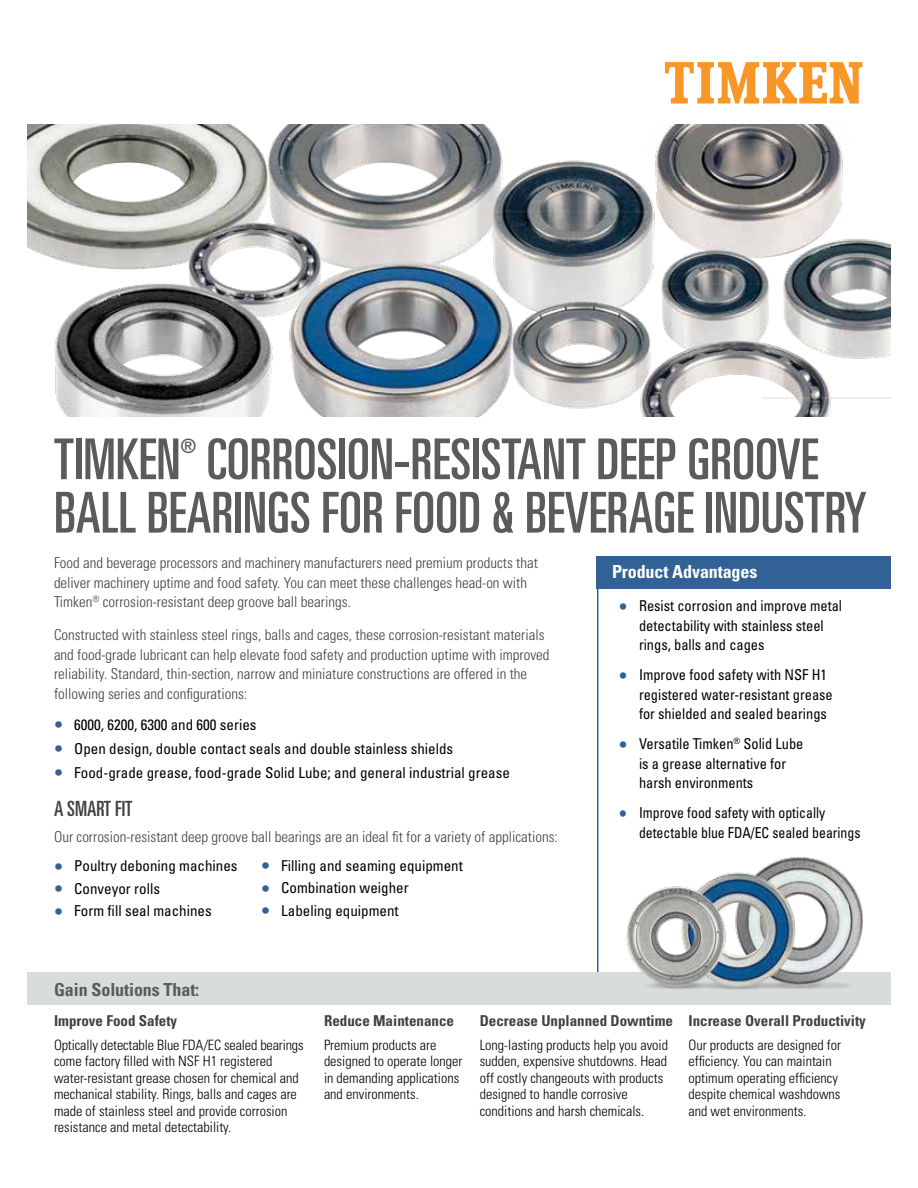
<style>
.page{position:relative;width:918px;height:1188px;background:#fff}
.page>*{position:absolute;margin:0;border:0;box-sizing:border-box;transform-origin:0 0}
.t1{font:ultra-condensed 56.4px/53.4px "Univers LT Std";color:#5a5b5d}
.t2{font:ultra-condensed 21px "Univers LT Std";color:#414042}
.t3{font:ultra-condensed 19.95px "Univers LT Std";color:#5a5b5d}
.t4{font:700 condensed 18px "Univers LT Std";letter-spacing:-.005em;color:#5a5b5d}
.t5{font:700 condensed 18px "Univers LT Std";letter-spacing:-.005em;color:#fff}
.t6{font:300 condensed 15px/19.5px "Univers LT Std";color:#414042}
.t7{font:condensed 15px "Univers LT Std";color:#000}
.t8{font:condensed 15px/19.5px "Univers LT Std";color:#000;scale:.96 1}
.t9{font:700 condensed 15px "Univers LT Std";color:#414042}
.t10{font:condensed 15px/19.5px "Univers LT Std";color:#000;scale:.92 1}
.t11{font:300 condensed 14.25px/16.5px "Univers LT Std";color:#000}
.s1{font-stretch:ultra-condensed;font-size:18px;color:#326295}
</style>
<div class="page">
<div style="left:597px;top:556px;width:294px;height:33px;background:#326295"></div>
<img style="left:27px;top:125px;width:864px;height:292px">
<svg style="left:665px;top:62px;width:198px;height:42px"></svg>
<hr style="left:597px;top:559px;width:1px;height:413px;background:#326295">
<div style="left:27px;top:972px;width:864px;height:33px;background:#d8dcdb"></div>
<img style="left:626px;top:857px;width:237px;height:133px">
<h1 class="t1" style="left:54px;top:432px;width:814px;text-indent:153px">CORROSION-RESISTANT DEEP GROOVE<br>BALL BEARINGS FOR FOOD &amp; BEVERAGE INDUSTRY</h1>
<h1 class="t1" style="left:54px;top:432px;width:128px">TIMKEN</h1>
<h3 class="t3" style="left:180px;top:435px;width:17px">®</h3>
<p class="t6" style="left:54px;top:553px;width:485px">Food and beverage processors and machinery manufacturers need premium products that deliver machinery uptime and food safety. You can meet these challenges head-on with<br>Timken<sup>®</sup> corrosion-resistant deep groove ball bearings.</p>
<p class="t6" style="left:54px;top:625px;width:497px">Constructed with stainless steel rings, balls and cages, these corrosion-resistant materials and food-grade lubricant can help elevate food safety and production uptime with improved reliability. Standard, thin-section, narrow and miniature constructions are offered in the following series and configurations:</p>
<p class="t7" style="left:54px;top:715px;width:204px"><span class="s1">•</span> 6000, 6200, 6300 and 600 series</p>
<p class="t7" style="left:54px;top:739px;width:401px"><span class="s1">•</span> Open design, double contact seals and double stainless shields</p>
<p class="t7" style="left:54px;top:763px;width:457px"><span class="s1">•</span> Food-grade grease, food-grade Solid Lube; and general industrial grease</p>
<h2 class="t2" style="left:54px;top:796px;width:80px">A SMART FIT</h2>
<p class="t6" style="left:54px;top:827px;width:505px">Our corrosion-resistant deep groove ball bearings are an ideal fit for a variety of applications:</p>
<p class="t7" style="left:54px;top:856px;width:185px"><span class="s1">•</span> Poultry deboning machines</p>
<p class="t7" style="left:54px;top:879px;width:108px"><span class="s1">•</span> Conveyor rolls</p>
<p class="t7" style="left:54px;top:901px;width:159px"><span class="s1">•</span> Form fill seal machines</p>
<p class="t7" style="left:261px;top:856px;width:203px"><span class="s1">•</span> Filling and seaming equipment</p>
<p class="t7" style="left:261px;top:878px;width:149px"><span class="s1">•</span> Combination weigher</p>
<p class="t7" style="left:261px;top:901px;width:139px"><span class="s1">•</span> Labeling equipment</p>
<p class="t5" style="left:612px;top:561px;width:147px">Product Advantages</p>
<p class="t8" style="left:639px;top:596px;width:213px;text-indent:-20px"><span class="s1">•</span> Resist corrosion and improve metal detectability with stainless steel rings, balls and cages</p>
<p class="t8" style="left:639px;top:665px;width:203px;text-indent:-20px"><span class="s1">•</span> Improve food safety with NSF H1 registered water-resistant grease for shielded and sealed bearings</p>
<p class="t8" style="left:639px;top:734px;width:173px;text-indent:-20px"><span class="s1">•</span> Versatile Timken<sup>®</sup> Solid Lube is a grease alternative for harsh environments</p>
<p class="t10" style="left:639px;top:803px;width:242px;text-indent:-20px"><span class="s1">•</span> Improve food safety with optically detectable blue FDA/EC sealed bearings</p>
<p class="t4" style="left:54px;top:978px;width:147px">Gain Solutions That:</p>
<p class="t9" style="left:54px;top:1012px;width:125px">Improve Food Safety</p>
<p class="t11" style="left:54px;top:1036px;width:251px">Optically detectable Blue FDA/EC sealed bearings come factory filled with NSF H1 registered water-resistant grease chosen for chemical and mechanical stability. Rings, balls and cages are made of stainless steel and provide corrosion resistance and metal detectability.</p>
<p class="t9" style="left:324px;top:1012px;width:132px">Reduce Maintenance</p>
<p class="t11" style="left:324px;top:1036px;width:140px">Premium products are designed to operate longer in demanding applications and environments.</p>
<p class="t9" style="left:480px;top:1012px;width:195px">Decrease Unplanned Downtime</p>
<p class="t11" style="left:480px;top:1036px;width:190px">Long-lasting products help you avoid sudden, expensive shutdowns. Head off costly changeouts with products designed to handle corrosive conditions and harsh chemicals.</p>
<p class="t9" style="left:688px;top:1012px;width:179px">Increase Overall Productivity</p>
<p class="t11" style="left:689px;top:1036px;width:154px">Our products are designed for efficiency. You can maintain optimum operating efficiency despite chemical washdowns and wet environments.</p>
</div>
